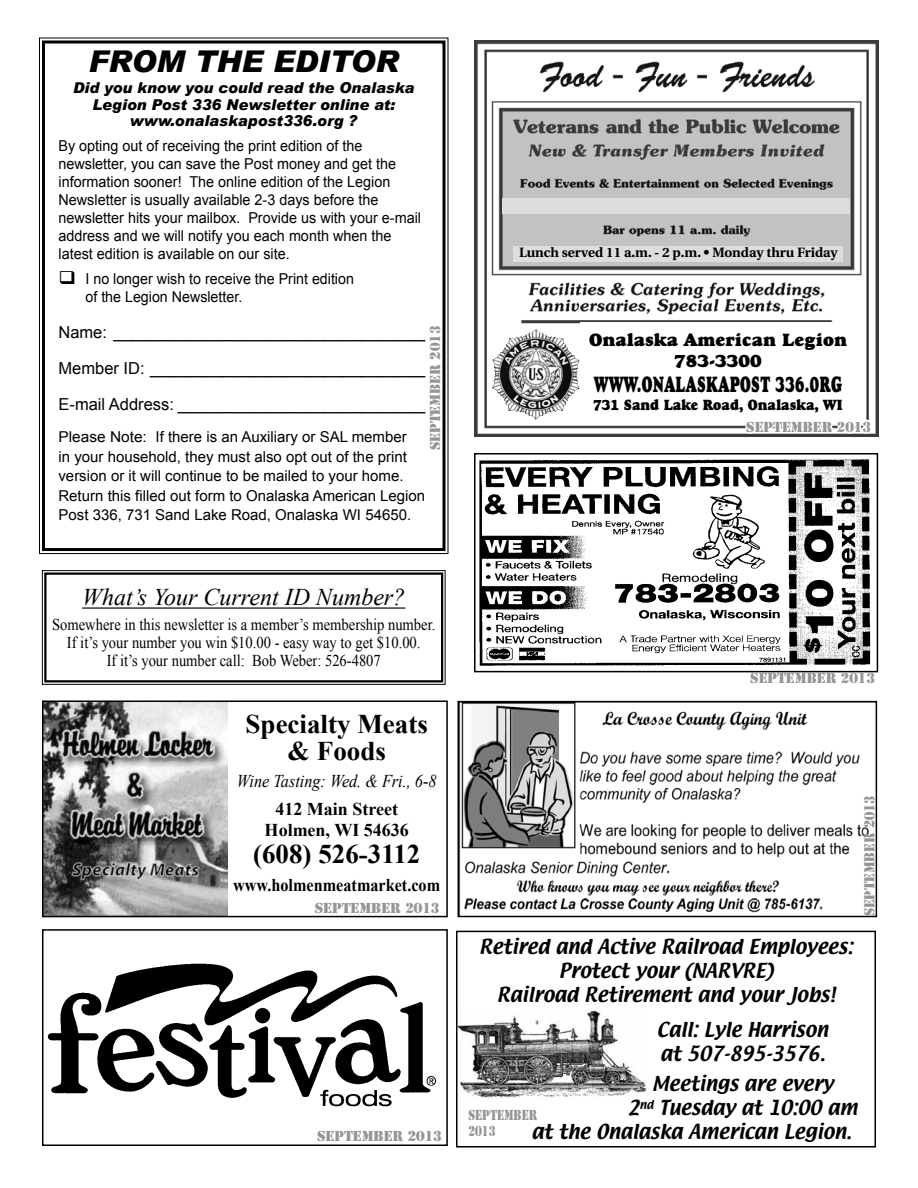
<style>
.page{position:relative;width:918px;height:1188px;background:#fff}
.page>*{position:absolute;margin:0;border:0;box-sizing:border-box;transform-origin:0 0}
.t1{font:italic 900 30px "Arial";color:#000}
.t2{font:700 27px/27px "Times New Roman";color:#000;text-align:center}
.t3{font:italic 24px "Times New Roman";color:#000}
.t4{font:22.5px "Goudy Heavyface";letter-spacing:.025em;color:#000;scale:.64 1}
.t5{font:18px/24px "Textile";color:#000;text-align:center}
.t6{font:18px/21.6px "Goudy Heavyface";color:#000;text-align:center}
.t7{font:700 18px/21px "Times New Roman";color:#000;text-align:center}
.t8{font:italic 18px "Times New Roman";color:#000;scale:.9 1}
.t9{font:700 18px "Times New Roman";color:#000;scale:.9 1}
.t10{font:16.5px/18px "Times New Roman";color:#000;text-align:center;scale:.88 1}
.t11{font:16.5px/36px "Arial";color:#000;text-align:justify}
.t12{font:15px/18px "Arial";color:#000;scale:.96 1}
.t13{font:15px/19.5px "Arial";color:#000}
.t14{font:italic 900 15px/16.5px "Arial";color:#000;text-align:center}
.t15{font:15px/18px "Arial";color:#000;scale:.95 1}
.t16{font:15px "Goudy Heavyface";color:#000;scale:.9 1}
.t17{font:13.5px "Stencil Std";color:#939598}
.t18{font:700 13.5px "Utopia";color:#000}
.t19{font:13.5px/16.2px "Stencil Std";color:#939598;scale:.8 1}
</style>
<div class="page">
<img style="left:474px;top:40px;width:405px;height:396px">
<div style="left:514px;top:247px;width:329px;height:15px;background:#dcddde"></div>
<div style="left:502px;top:198px;width:348px;height:16px;background:#dcddde"></div>
<div style="left:42px;top:929px;width:406px;height:217px;border:2px solid #000"></div>
<img style="left:47px;top:959px;width:401px;height:151px">
<img style="left:45px;top:703px;width:183px;height:211px">
<div style="left:42px;top:700px;width:406px;height:217px;border:2px solid #000"></div>
<svg style="left:39px;top:37px;width:410px;height:517px"></svg>
<div style="left:42px;top:40px;width:404px;height:511px;border:3px solid #000"></div>
<div style="left:489px;top:326px;width:110px;height:96px;background:#fff"></div>
<img style="left:492px;top:333px;width:88px;height:87px">
<div style="left:580px;top:322px;width:276px;height:97px;background:#fff"></div>
<svg style="left:744px;top:394px;width:129px;height:43px"></svg>
<div style="left:474px;top:453px;width:404px;height:219px;border:2px solid #000"></div>
<img style="left:476px;top:456px;width:395px;height:216px">
<img style="left:461px;top:704px;width:408px;height:209px">
<div style="left:458px;top:701px;width:419px;height:216px;border:2px solid #000"></div>
<svg style="left:42px;top:570px;width:404px;height:115px"></svg>
<div style="left:44px;top:572px;width:399px;height:110px;border:2px solid #000"></div>
<img style="left:459px;top:1010px;width:188px;height:88px">
<div style="left:456px;top:931px;width:420px;height:217px;border:2px solid #000"></div>
<h1 class="t1" style="left:89px;top:43px;width:312px">FROM THE EDITOR</h1>
<p class="t14" style="left:73px;top:79px;width:343px">Did you know you could read the Onalaska<br>Legion Post 336 Newsletter online at: www.onalaskapost336.org ?</p>
<p class="t12" style="left:58px;top:137px;width:379px">By opting out of receiving the print edition of the newsletter, you can save the Post money and get the information sooner! The online edition of the Legion Newsletter is usually available 2-3 days before the newsletter hits your mailbox. Provide us with your e-mail address and we will notify you each month when the latest edition is available on our site.</p>
<p class="t15" style="left:86px;top:270px;width:284px;text-indent:-27px">❑ I no longer wish to receive the Print edition of the Legion Newsletter.</p>
<p class="t11" style="left:58px;top:314px;width:368px">Name: __________________________________ Member ID: ______________________________ E-mail Address: ___________________________</p>
<p class="t13" style="left:58px;top:427px;width:368px">Please Note: If there is an Auxiliary or SAL member<br>in your household, they must also opt out of the print version or it will continue to be mailed to your home.<br>Return this filled out form to Onalaska American Legion Post 336, 731 Sand Lake Road, Onalaska WI 54650.</p>
<p class="t17" style="left:426px;top:450px;width:126px;rotate:-90deg">SEPTEMBER 2013</p>
<h3 class="t3" style="left:82px;top:581px;width:325px">What’s Your Current ID Number?</h3>
<p class="t10" style="left:52px;top:615px;width:437px">Somewhere in this newsletter is a member’s membership number.<br>If it’s your number you win $10.00 - easy way to get $10.00.<br>If it’s your number call: Bob Weber: 526-4807</p>
<h2 class="t2" style="left:246px;top:709px;width:184px">Specialty Meats &amp; Foods</h2>
<p class="t8" style="left:237px;top:769px;width:223px">Wine Tasting: Wed. &amp; Fri., 6-8</p>
<p class="t7" style="left:265px;top:798px;width:146px">412 Main Street<br>Holmen, WI 54636</p>
<h2 class="t2" style="left:253px;top:840px;width:169px">(608) 526-3112</h2>
<p class="t9" style="left:233px;top:873px;width:231px">www.holmenmeatmarket.com</p>
<p class="t17" style="left:315px;top:899px;width:126px">SEPTEMBER 2013</p>
<p class="t17" style="left:317px;top:1127px;width:126px">SEPTEMBER 2013</p>
<p class="t18" style="left:519px;top:244px;width:320px">Lunch served 11 a.m. - 2 p.m. • Monday thru Friday</p>
<p class="t6" style="left:589px;top:328px;width:260px">Onalaska American Legion<br>783-3300</p>
<h3 class="t4" style="left:594px;top:371px;width:388px">WWW.ONALASKAPOST 336.0RG</h3>
<p class="t16" style="left:593px;top:396px;width:279px">731 Sand Lake Road, Onalaska, WI</p>
<p class="t17" style="left:746px;top:418px;width:126px">SEPTEMBER 2013</p>
<p class="t17" style="left:750px;top:669px;width:126px">SEPTEMBER 2013</p>
<p class="t17" style="left:861px;top:916px;width:123px;rotate:-90deg">SEPTEMBER 2013</p>
<p class="t5" style="left:479px;top:935px;width:375px">Retired and Active Railroad Employees:<br>Protect your (NARVRE)<br>Railroad Retirement and your Jobs!</p>
<p class="t5" style="left:657px;top:1018px;width:173px;text-align:left">Call: Lyle Harrison at 507-895-3576.</p>
<p class="t5" style="left:652px;top:1073px;width:183px">Meetings are every</p>
<p class="t5" style="left:628px;top:1097px;width:231px">2<sup>nd</sup> Tuesday at 10:00 am</p>
<p class="t5" style="left:531px;top:1121px;width:322px">at the Onalaska American Legion.</p>
<p class="t19" style="left:468px;top:1107px;width:88px">SEPTEMBER<br>2013</p>
</div>
